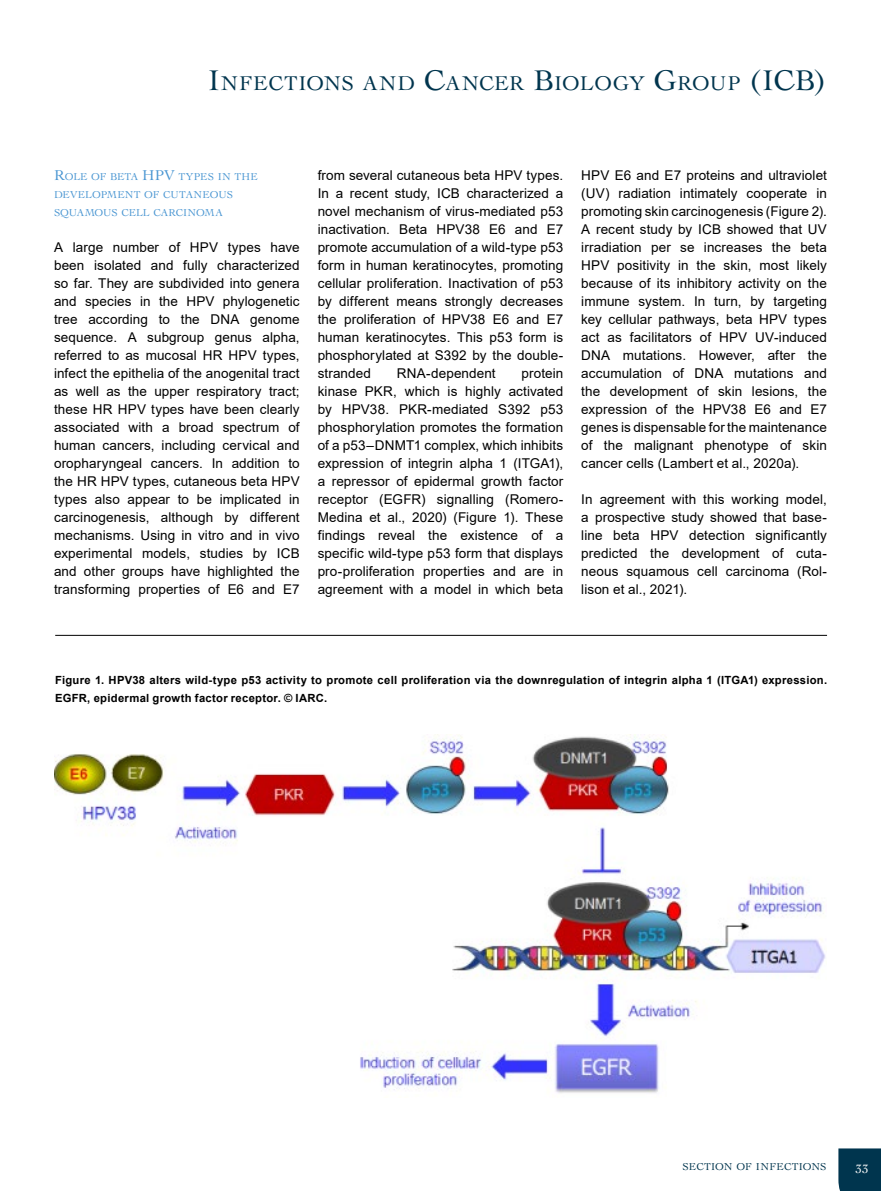
<style>
.page{position:relative;width:881px;height:1191px;background:#fff}
.page>*{position:absolute;margin:0;border:0;box-sizing:border-box;transform-origin:0 0}
._15-OpenTitle{font:21px "Cochin LT Std";letter-spacing:.03em;color:#00354e}
.Text_para{font:13.5px/18px "Arial";letter-spacing:.01em;color:#000;text-align:justify}
.t1{font:12.75px "Cochin LT Std";color:#fff}
.t2{font:700 11.25px/18px "Arial";letter-spacing:.025em;color:#000}
.Head_A_-_med{font:10.5px/18px "Cochin LT Std";color:#4a96d2}
.t3{font:10.5px "Cochin LT Std";letter-spacing:.02em;color:#00354e}
.s1{font-size:30px}
.s2{font-size:15px}
</style>
<div class="page">
<div style="left:838px;top:1148px;width:42px;height:43px;background:#00354e"></div>
<hr style="left:55px;top:635px;width:771px;height:1px;background:#000">
<img style="left:54px;top:734px;width:772px;height:359px">
<p class="_15-OpenTitle" style="left:208px;top:71px;width:619px"><span class="s1">I</span>NFECTIONS AND <span class="s1">C</span>ANCER <span class="s1">B</span>IOLOGY <span class="s1">G</span>ROUP <span class="s1">(ICB)</span></p>
<p class="Head_A_-_med" style="left:54px;top:168px;width:100px"><span class="s2">R</span>OLE OF BETA <span class="s2">HPV</span></p>
<p class="Head_A_-_med" style="left:54px;top:168px;width:205px;text-indent:124px">TYPES IN THE<br>DEVELOPMENT OF CUTANEOUS<br>SQUAMOUS CELL CARCINOMA</p>
<p class="Text_para" style="left:54px;top:238px;width:247px">A large number of HPV types have been isolated and fully characterized so far. They are subdivided into genera and species in the HPV phylogenetic tree according to the DNA genome sequence. A subgroup genus alpha, referred to as mucosal HR HPV types, infect the epithelia of the anogenital tract as well as the upper respiratory tract; these HR HPV types have been clearly associated with a broad spectrum of human cancers, including cervical and oropharyngeal cancers. In addition to the HR HPV types, cutaneous beta HPV types also appear to be implicated in carcinogenesis, although by different mechanisms. Using in vitro and in vivo experimental models, studies by ICB and other groups have highlighted the transforming properties of E6 and E7</p>
<p class="Text_para" style="left:317px;top:166px;width:247px">from several cutaneous beta HPV types.<br>In a recent study, ICB characterized a novel mechanism of virus-mediated p53 inactivation. Beta HPV38 E6 and E7 promote accumulation of a wild-type p53 form in human keratinocytes, promoting cellular proliferation. Inactivation of p53 by different means strongly decreases the proliferation of HPV38 E6 and E7 human keratinocytes. This p53 form is phosphorylated at S392 by the double&shy;stranded</p>
<p class="Text_para" style="left:317px;top:364px;width:247px;text-indent:204px">protein kinase PKR, which is highly activated by HPV38. PKR-mediated S392 p53 phosphorylation promotes the formation of a p53–DNMT1 complex, which inhibits expression of integrin alpha 1 (ITGA1), a repressor of epidermal growth factor receptor (EGFR) signalling (Romero-Medina et al., 2020) (Figure 1). These findings reveal the existence of a specific wild-type p53 form that displays pro-proliferation properties and are in agreement with a model in which beta</p>
<p class="Text_para" style="left:396px;top:364px;width:100px">RNA-dependent</p>
<p class="Text_para" style="left:581px;top:166px;width:247px">HPV E6 and E7 proteins and ultraviolet (UV) radiation intimately cooperate in promoting skin carcinogenesis (Figure 2).<br>A recent study by ICB showed that UV irradiation per se increases the beta HPV positivity in the skin, most likely because of its inhibitory activity on the immune system. In turn, by targeting key cellular pathways, beta HPV types act as facilitators of HPV UV-induced DNA mutations. However, after the accumulation of DNA mutations and the development of skin lesions, the expression of the HPV38 E6 and E7 genes is dispensable for the maintenance of the malignant phenotype of skin cancer cells (Lambert et al., 2020a).</p>
<p class="Text_para" style="left:581px;top:490px;width:247px">In agreement with this working model, a prospective study showed that base&shy;line beta HPV detection significantly predicted the development of cuta&shy;neous squamous cell carcinoma (Rol&shy;lison et al., 2021).</p>
<p class="t2" style="left:55px;top:671px;width:773px">Figure 1. HPV38 alters wild-type p53 activity to promote cell proliferation via the downregulation of integrin alpha 1 (ITGA1) expression.<br>EGFR, epidermal growth factor receptor. © IARC.</p>
<p class="t3" style="left:682px;top:1161px;width:145px">SECTION OF INFECTIONS</p>
<p class="t1" style="left:855px;top:1161px;width:14px">33</p>
</div>
